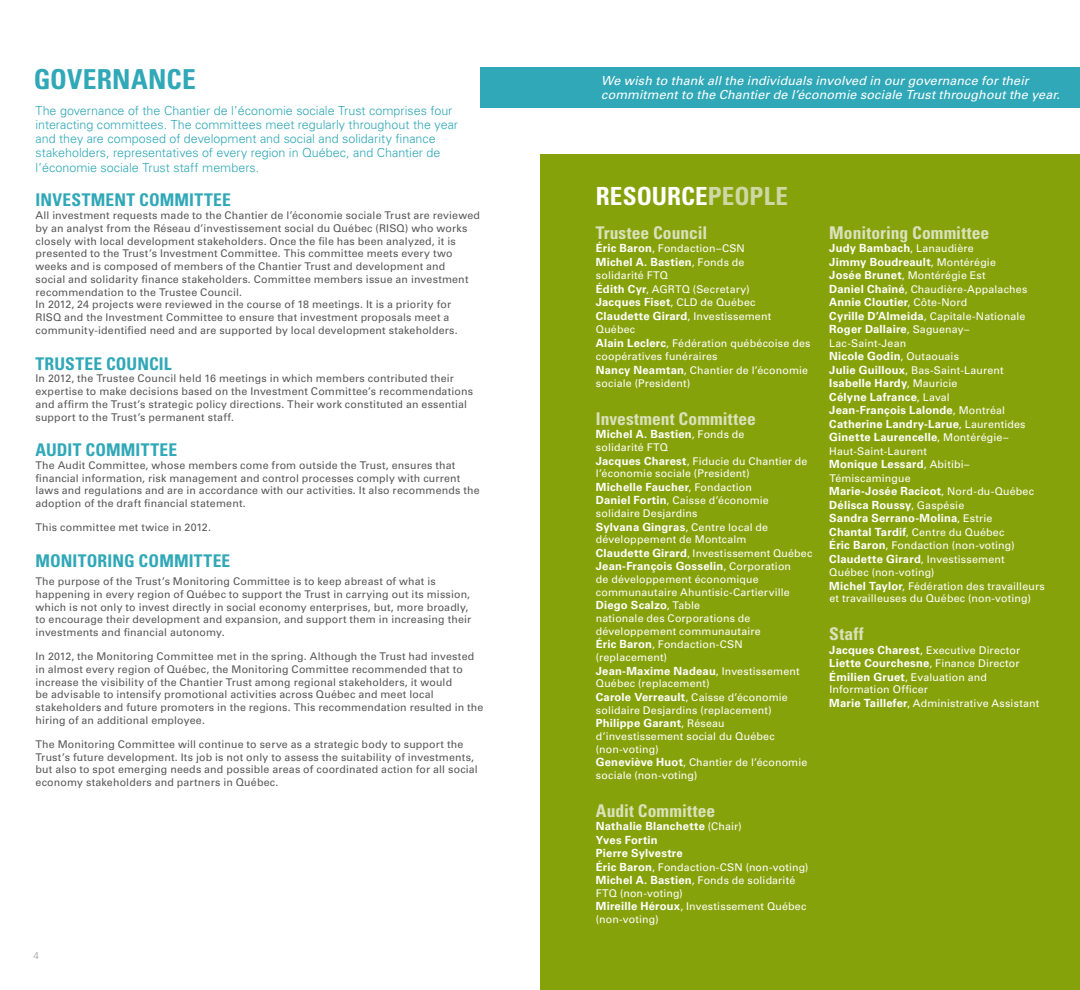
<style>
.page{position:relative;width:1080px;height:990px;background:#fff}
.page>*{position:absolute;margin:0;border:0;box-sizing:border-box;transform-origin:0 0}
.t1{font:700 condensed 27.5px "Univers LT Std";letter-spacing:.005em;color:#30a8b8}
.t2{font:700 condensed 25px "Univers LT Std";letter-spacing:.005em;color:#fff}
.t3{font:700 condensed 17.5px "Univers LT Std";letter-spacing:.005em;color:#dae1bb}
.t4{font:700 condensed 17.5px "Univers LT Std";letter-spacing:.005em;color:#30a8b8}
.t5{font:300 12.5px/14.1px "Univers LT Std";color:#30a8b8}
.t6{font:italic 12.5px/14.4px "Univers LT Std";letter-spacing:.005em;color:#fff}
.t7{font:700 11.25px/13.5px "Univers LT Std";letter-spacing:.015em;color:#fff}
.t8{font:10.62px/12.8px "Univers LT Std";letter-spacing:.015em;color:#58585a}
.t9{font:10.62px/13.1px "Univers LT Std";letter-spacing:.015em;color:#fff}
.t10{font:300 10px "Univers LT Std";color:#9c9e9f}
.s1{color:#ced8a4}
.s2{font-weight:700;font-size:11.25px}
.s3{font-weight:400;font-size:10.62px}
</style>
<div class="page">
<div style="left:541px;top:154px;width:539px;height:836px;background:#86a20b"></div>
<div style="left:481px;top:68px;width:599px;height:40px;background:#30a8b8"></div>
<h1 class="t1" style="left:34px;top:62px;width:164px">GOVERNANCE</h1>
<p class="t5" style="left:36px;top:104px;width:424px">The governance of the Chantier de l’économie sociale Trust comprises four interacting committees. The committees meet regularly throughout the year and they are composed of development and social and solidarity finance stakeholders, representatives of every region in Québec, and Chantier de l’économie sociale Trust staff members.</p>
<h3 class="t4" style="left:36px;top:189px;width:197px">INVESTMENT COMMITTEE</h3>
<p class="t8" style="left:36px;top:209px;width:446px">All investment requests made to the Chantier de l’économie sociale Trust are reviewed by an analyst from the Réseau d’investissement social du Québec (RISQ) who works closely with local development stakeholders. Once the file has been analyzed, it is presented to the Trust’s Investment Committee. This committee meets every two weeks and is composed of members of the Chantier Trust and development and<br>social and solidarity finance stakeholders. Committee members issue an investment recommendation to the Trustee Council.<br>In 2012, 24 projects were reviewed in the course of 18 meetings. It is a priority for<br>RISQ and the Investment Committee to ensure that investment proposals meet a community-identified need and are supported by local development stakeholders.</p>
<h3 class="t4" style="left:36px;top:353px;width:138px">TRUSTEE COUNCIL</h3>
<p class="t8" style="left:36px;top:372px;width:439px">In 2012, the Trustee Council held 16 meetings in which members contributed their expertise to make decisions based on the Investment Committee’s recommendations and affirm the Trust’s strategic policy directions. Their work constituted an essential support to the Trust’s permanent staff.</p>
<h3 class="t4" style="left:36px;top:439px;width:143px">AUDIT COMMITTEE</h3>
<p class="t8" style="left:36px;top:459px;width:446px">The Audit Committee, whose members come from outside the Trust, ensures that financial information, risk management and control processes comply with current laws and regulations and are in accordance with our activities. It also recommends the adoption of the draft financial statement.</p>
<p class="t8" style="left:36px;top:521px;width:177px">This committee met twice in 2012.</p>
<h3 class="t4" style="left:36px;top:550px;width:196px">MONITORING COMMITTEE</h3>
<p class="t8" style="left:36px;top:575px;width:437px">The purpose of the Trust’s Monitoring Committee is to keep abreast of what is happening in every region of Québec to support the Trust in carrying out its mission, which is not only to invest directly in social economy enterprises, but, more broadly, to encourage their development and expansion, and support them in increasing their investments and financial autonomy.</p>
<p class="t8" style="left:36px;top:650px;width:449px">In 2012, the Monitoring Committee met in the spring. Although the Trust had invested in almost every region of Québec, the Monitoring Committee recommended that to increase the visibility of the Chantier Trust among regional stakeholders, it would<br>be advisable to intensify promotional activities across Québec and meet local stakeholders and future promoters in the regions. This recommendation resulted in the hiring of an additional employee.</p>
<p class="t8" style="left:36px;top:738px;width:444px">The Monitoring Committee will continue to serve as a strategic body to support the Trust’s future development. Its job is not only to assess the suitability of investments, but also to spot emerging needs and possible areas of coordinated action for all social economy stakeholders and partners in Québec.</p>
<p class="t10" style="left:34px;top:950px;width:7px">4</p>
<p class="t6" style="left:601px;top:73px;width:460px">We wish to thank all the individuals involved in our governance for their commitment to the Chantier de l’économie sociale Trust throughout the year.</p>
<h2 class="t2" style="left:596px;top:180px;width:193px">RESOURCE<span class="s1">PEOPLE</span></h2>
<h3 class="t3" style="left:596px;top:222px;width:113px">Trustee Council</h3>
<p class="t9" style="left:596px;top:242px;width:151px"><span class="s2">Éric Baron</span>, Fondaction–CSN</p>
<p class="t7" style="left:596px;top:255px;width:150px">Michel A. Bastien<span class="s3">, Fonds de</span></p>
<p class="t9" style="left:596px;top:269px;width:155px;line-height:13.5px">solidarité FTQ<br><span class="s2">Édith Cyr</span>, AGRTQ (Secretary)</p>
<p class="t7" style="left:596px;top:296px;width:177px">Jacques Fiset<span class="s3">, CLD de Québec<br></span>Claudette Girard<span class="s3">, Investissement</span></p>
<p class="t9" style="left:596px;top:323px;width:216px;line-height:13.5px">Québec<br><span class="s2">Alain Leclerc</span>, Fédération québécoise des coopératives funéraires<br><span class="s2">Nancy Neamtan</span>, Chantier de l’économie sociale (President)</p>
<h3 class="t3" style="left:596px;top:408px;width:161px">Investment Committee</h3>
<p class="t7" style="left:596px;top:428px;width:150px">Michel A. Bastien<span class="s3">, Fonds de</span></p>
<p class="t9" style="left:596px;top:441px;width:213px">solidarité FTQ<br><span class="s2">Jacques Charest</span>, Fiducie du Chantier de l’économie sociale (President)</p>
<p class="t7" style="left:596px;top:480px;width:158px">Michelle Faucher<span class="s3">, Fondaction</span></p>
<p class="t9" style="left:596px;top:494px;width:175px;line-height:12.8px"><span class="s2">Daniel Fortin</span>, Caisse d’économie solidaire Desjardins</p>
<p class="t7" style="left:596px;top:520px;width:174px">Sylvana Gingras<span class="s3">, Centre local de</span></p>
<p class="t9" style="left:596px;top:533px;width:218px;line-height:13.5px">développement de Montcalm<br><span class="s2">Claudette Girard</span>, Investissement Québec</p>
<p class="t7" style="left:596px;top:560px;width:197px">Jean-François Gosselin<span class="s3">, Corporation</span></p>
<p class="t9" style="left:596px;top:573px;width:195px;line-height:12.8px">de développement économique communautaire Ahuntisic-Cartierville</p>
<p class="t7" style="left:596px;top:599px;width:106px">Diego Scalzo<span class="s3">, Table</span></p>
<p class="t9" style="left:596px;top:612px;width:166px">nationale des Corporations de développement communautaire<br><span class="s2">Éric Baron</span>, Fondaction-CSN (replacement)</p>
<p class="t7" style="left:596px;top:664px;width:205px">Jean-Maxime Nadeau<span class="s3">, Investissement</span></p>
<p class="t9" style="left:596px;top:677px;width:193px">Québec (replacement)<br><span class="s2">Carole Verreault</span>, Caisse d’économie solidaire Desjardins (replacement)</p>
<p class="t7" style="left:596px;top:717px;width:130px">Philippe Garant<span class="s3">, Réseau</span></p>
<p class="t9" style="left:596px;top:730px;width:213px">d’investissement social du Québec (non-voting)<br><span class="s2">Geneviève Huot</span>, Chantier de l’économie sociale (non-voting)</p>
<h3 class="t3" style="left:596px;top:800px;width:121px">Audit Committee</h3>
<p class="t7" style="left:596px;top:820px;width:147px">Nathalie Blanchette <span class="s3">(Chair)<br></span>Yves Fortin<br>Pierre Sylvestre</p>
<p class="t9" style="left:596px;top:860px;width:214px"><span class="s2">Éric Baron</span>, Fondaction-CSN (non-voting)<br><span class="s2">Michel A. Bastien</span>, Fonds de solidarité<br>FTQ (non-voting)<br><span class="s2">Mireille Héroux</span>, Investissement Québec (non-voting)</p>
<h3 class="t3" style="left:829px;top:222px;width:162px">Monitoring Committee</h3>
<p class="t7" style="left:829px;top:242px;width:168px">Judy Bambach<span class="s3">, Lanaudière<br></span>Jimmy Boudreault<span class="s3">, Montérégie</span></p>
<p class="t9" style="left:829px;top:269px;width:200px;line-height:13.5px"><span class="s2">Josée Brunet</span>, Montérégie Est<br><span class="s2">Daniel Chaîné</span>, Chaudière-Appalaches</p>
<p class="t7" style="left:829px;top:296px;width:139px">Annie Cloutier<span class="s3">, Côte-Nord</span></p>
<p class="t9" style="left:829px;top:309px;width:198px"><span class="s2">Cyrille D’Almeida</span>, Capitale-Nationale</p>
<p class="t7" style="left:829px;top:323px;width:142px">Roger Dallaire<span class="s3">, Saguenay–</span></p>
<p class="t9" style="left:829px;top:336px;width:78px">Lac-Saint-Jean</p>
<p class="t7" style="left:829px;top:350px;width:131px">Nicole Godin<span class="s3">, Outaouais</span></p>
<p class="t9" style="left:829px;top:363px;width:176px"><span class="s2">Julie Guilloux</span>, Bas-Saint-Laurent</p>
<p class="t7" style="left:829px;top:377px;width:198px">Isabelle Hardy<span class="s3">, Mauricie<br></span>Célyne Lafrance<span class="s3">, Laval<br></span>Jean-François Lalonde<span class="s3">, Montréal<br></span>Catherine Landry-Larue<span class="s3">, Laurentides<br></span>Ginette Laurencelle<span class="s3">, Montérégie–</span></p>
<p class="t9" style="left:829px;top:444px;width:99px">Haut-Saint-Laurent</p>
<p class="t7" style="left:829px;top:458px;width:142px">Monique Lessard<span class="s3">, Abitibi–</span></p>
<p class="t9" style="left:829px;top:471px;width:83px">Témiscamingue</p>
<p class="t7" style="left:829px;top:485px;width:206px">Marie-Josée Racicot<span class="s3">, Nord-du-Québec<br></span>Délisca Roussy<span class="s3">, Gaspésie<br></span>Sandra Serrano-Molina<span class="s3">, Estrie</span></p>
<p class="t9" style="left:829px;top:525px;width:187px;line-height:13.5px"><span class="s2">Chantal Tardif</span>, Centre du Québec<br><span class="s2">Éric Baron</span>, Fondaction (non-voting)</p>
<p class="t7" style="left:829px;top:552px;width:177px">Claudette Girard<span class="s3">, Investissement</span></p>
<p class="t9" style="left:829px;top:566px;width:217px">Québec (non-voting)<br><span class="s2">Michel Taylor</span>, Fédération des travailleurs et travailleuses du Québec (non-voting)</p>
<h3 class="t3" style="left:829px;top:623px;width:36px">Staff</h3>
<p class="t9" style="left:829px;top:643px;width:192px"><span class="s2">Jacques Charest</span>, Executive Director</p>
<p class="t7" style="left:829px;top:657px;width:192px">Liette Courchesne<span class="s3">, Finance Director</span></p>
<p class="t9" style="left:829px;top:670px;width:212px"><span class="s2">Émilien Gruet</span>, Evaluation and<br>Information Officer<br><span class="s2">Marie Taillefer</span>, Administrative Assistant</p>
</div>
